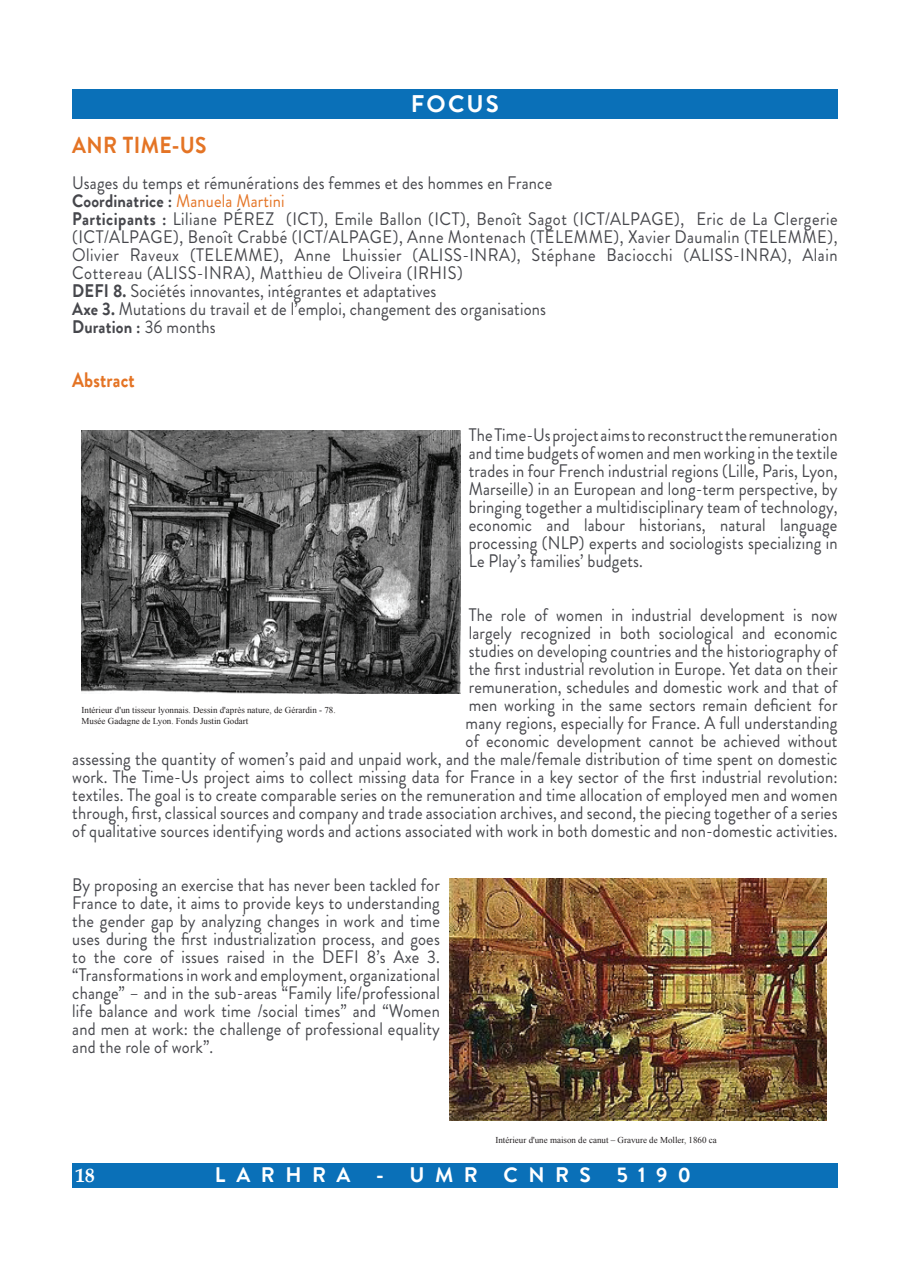
<style>
.page{position:relative;width:910px;height:1280px;background:#fff}
.page>*{position:absolute;margin:0;border:0;box-sizing:border-box;transform-origin:0 0}
.t1{font:700 24px "Brandon Grotesque";letter-spacing:.09em;color:#fff}
.t2{font:700 23.1px "Brandon Grotesque";letter-spacing:.02em;color:#e47425;scale:.91 1}
.t3{font:700 21px "Brandon Grotesque";letter-spacing:.5em;color:#fff}
.t4{font:700 20.85px "Brandon Grotesque";letter-spacing:.01em;color:#e47425;scale:.86 1}
.t5{font:700 19.5px "Book Antiqua";color:#fff}
.t6{font:18.15px/18px "Brandon Grotesque";letter-spacing:.01em;color:#46474c;text-align:justify;scale:.91 1}
.t7{font:18.15px/18px "Brandon Grotesque";letter-spacing:.03em;color:#46474c;scale:.91 1}
.t8{font:9px/10.8px "Times New Roman";color:#231f20}
.s1{font-weight:700}
.s2{color:#e47425}
</style>
<div class="page">
<div style="left:73px;top:1163px;width:764px;height:24px;background:#0a70b8"></div>
<div style="left:72px;top:1163px;width:26px;height:24px;background:#0a70b8"></div>
<img style="left:82px;top:430px;width:378px;height:263px">
<img style="left:449px;top:878px;width:377px;height:243px">
<div style="left:72px;top:89px;width:766px;height:30px;background:#0a70b8"></div>
<h1 class="t1" style="left:411px;top:87px;width:90px">FOCUS</h1>
<p class="t2" style="left:72px;top:128px;width:149px">ANR TIME-US</p>
<p class="t7" style="left:72px;top:174px;width:842px">Usages du temps et rémunérations des femmes et des hommes en France<br><span class="s1">Coordinatrice :</span> <span class="s2">Manuela Martini<br></span><span class="s1">Participants :</span> Liliane PÉREZ (ICT), Emile Ballon (ICT), Benoît Sagot (ICT/ALPAGE), Eric de La Clergerie (ICT/ALPAGE), Benoît Crabbé (ICT/ALPAGE), Anne Montenach (TELEMME), Xavier Daumalin (TELEMME), Olivier Raveux (TELEMME), Anne Lhuissier (ALISS-INRA), Stéphane Baciocchi (ALISS-INRA), Alain Cottereau (ALISS-INRA), Matthieu de Oliveira (IRHIS)<br><span class="s1">DEFI 8.</span> Sociétés innovantes, intégrantes et adaptatives<br><span class="s1">Axe 3.</span> Mutations du travail et de l’emploi, changement des organisations<br><span class="s1">Duration :</span> 36 months</p>
<p class="t4" style="left:72px;top:365px;width:74px">Abstract</p>
<p class="t6" style="left:469px;top:426px;width:407px">The Time-Us project aims to reconstruct the remuneration and time budgets of women and men working in the textile trades in four French industrial regions (Lille, Paris, Lyon, Marseille) in an European and long-term perspective, by bringing together a multidisciplinary team of technology, economic and labour historians, natural language processing (NLP) experts and sociologists specializing in Le Play’s families’ budgets.</p>
<p class="t6" style="left:72px;top:606px;width:842px;text-align:right">The role of women in industrial development is now<br>largely recognized in both sociological and economic<br>studies on developing countries and the historiography of<br>the first industrial revolution in Europe. Yet data on their<br>remuneration, schedules and domestic work and that of<br>men working in the same sectors remain deficient for<br>many regions, especially for France. A full understanding<br>of economic development cannot be achieved without<br>assessing the quantity of women’s paid and unpaid work, and the male/female distribution of time spent on domestic work. The Time-Us project aims to collect missing data for France in a key sector of the first industrial revolution: textiles. The goal is to create comparable series on the remuneration and time allocation of employed men and women through, first, classical sources and company and trade association archives, and second, the piecing together of a series of qualitative sources identifying words and actions associated with work in both domestic and non-domestic activities.</p>
<p class="t6" style="left:72px;top:876px;width:405px">By proposing an exercise that has never been tackled for France to date, it aims to provide keys to understanding the gender gap by analyzing changes in work and time uses during the first industrialization process, and goes to the core of issues raised in the DEFI 8’s Axe 3. “Transformations in work and employment, organizational change” – and in the sub-areas “Family life/professional life balance and work time /social times” and “Women and men at work: the challenge of professional equality and the role of work”.</p>
<p class="t8" style="left:82px;top:705px;width:255px">Intérieur d'un tisseur lyonnais. Dessin d'après nature, de Gérardin - 78.<br>Musée Gadagne de Lyon. Fonds Justin Godart</p>
<p class="t5" style="left:75px;top:1162px;width:21px">18</p>
<p class="t8" style="left:495px;top:1134px;width:223px">Intérieur d'une maison de canut – Gravure de Moller, 1860 ca</p>
<p class="t3" style="left:215px;top:1160px;width:478px">LARHRA - UMR CNRS 5190</p>
</div>
